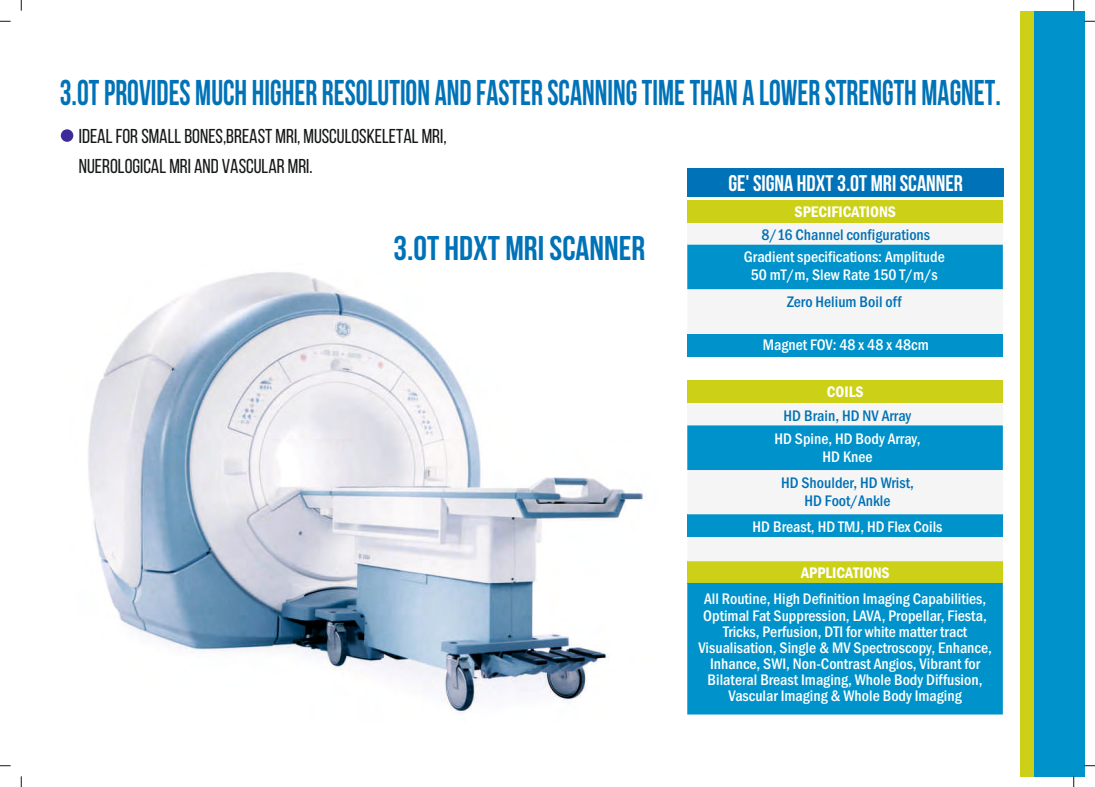
<style>
.page{position:relative;width:1095px;height:787px;background:#fff}
.page>*{position:absolute;margin:0;border:0;box-sizing:border-box;transform-origin:0 0}
.t1{font:700 35.75px "Bebas Neue";color:#0072b7;scale:.83 1}
.t2{font:700 34.25px "Bebas Neue";color:#0072b7}
.t3{font:700 22.62px "Bebas Neue";color:#fff}
.t4{font:20.12px/30.2px "Bebas Neue";color:#151616}
.t5{font:500 condensed 15.88px/16.1px "Franklin Gothic";color:#fff;text-align:center}
.t6{font:500 condensed 15.88px/18px "Franklin Gothic";color:#0072b7;text-align:center}
.t7{font:600 condensed 15.88px "Franklin Gothic";color:#fff}
</style>
<div class="page">
<div style="left:687px;top:222px;width:316px;height:23px;background:#f5f5f5"></div>
<img style="left:88px;top:272px;width:555px;height:442px">
<div style="left:1020px;top:11px;width:36px;height:765px;background:#ccd118"></div>
<div style="left:1034px;top:11px;width:50px;height:765px;background:#0093cb"></div>
<div style="left:687px;top:200px;width:316px;height:22px;background:#ccd118"></div>
<div style="left:687px;top:334px;width:316px;height:22px;background:#0093cb"></div>
<div style="left:687px;top:245px;width:316px;height:45px;background:#0093cb"></div>
<div style="left:687px;top:168px;width:316px;height:29px;background:#0072b7"></div>
<div style="left:687px;top:381px;width:316px;height:22px;background:#ccd118"></div>
<div style="left:687px;top:561px;width:316px;height:23px;background:#ccd118"></div>
<div style="left:687px;top:403px;width:316px;height:22px;background:#f5f5f5"></div>
<div style="left:687px;top:514px;width:316px;height:23px;background:#0093cb"></div>
<div style="left:687px;top:583px;width:316px;height:131px;background:#0093cb"></div>
<div style="left:687px;top:425px;width:316px;height:46px;background:#0093cb"></div>
<div style="left:61px;top:129px;width:12px;height:13px;background:#3c2b99;border-radius:50%"></div>
<h1 class="t1" style="left:60px;top:78px;width:1135px">3.0T PROVIDES MUCH HIGHER RESOLUTION AND FASTER SCANNING TIME THAN A LOWER STRENGTH MAGNET.</h1>
<p class="t4" style="left:79px;top:122px;width:369px">IDEAL FOR SMALL BONES,BREAST MRI, MUSCULOSKELETAL MRI,<br>NUEROLOGICAL MRI AND VASCULAR MRI.</p>
<h3 class="t3" style="left:728px;top:173px;width:236px">GE' SIGNA HDXT 3.0T MRI SCANNER</h3>
<h2 class="t2" style="left:394px;top:235px;width:253px">3.0T HDXT MRI SCANNER</h2>
<p class="t7" style="left:795px;top:205px;width:103px">SPECIFICATIONS</p>
<p class="t6" style="left:761px;top:227px;width:170px">8/16 Channel configurations</p>
<p class="t5" style="left:744px;top:249px;width:202px;line-height:18px">Gradient specifications: Amplitude<br>50 mT/m, Slew Rate 150 T/m/s</p>
<p class="t6" style="left:787px;top:294px;width:116px">Zero Helium Boil off</p>
<p class="t5" style="left:763px;top:338px;width:167px">Magnet FOV: 48 x 48 x 48cm</p>
<p class="t7" style="left:827px;top:386px;width:38px">COILS</p>
<p class="t6" style="left:784px;top:408px;width:129px">HD Brain, HD NV Array</p>
<p class="t5" style="left:774px;top:430px;width:148px;line-height:18px">HD Spine, HD Body Array,<br>HD Knee</p>
<p class="t6" style="left:781px;top:475px;width:134px">HD Shoulder, HD Wrist,<br>HD Foot/Ankle</p>
<p class="t5" style="left:752px;top:519px;width:191px">HD Breast, HD TMJ, HD Flex Coils</p>
<p class="t7" style="left:801px;top:567px;width:90px">APPLICATIONS</p>
<p class="t5" style="left:698px;top:592px;width:295px">All Routine, High Definition Imaging Capabilities, Optimal Fat Suppression, LAVA, Propellar, Fiesta, Tricks, Perfusion, DTI for white matter tract Visualisation, Single &amp; MV Spectroscopy, Enhance, Inhance, SWI, Non-Contrast Angios, Vibrant for Bilateral Breast Imaging, Whole Body Diffusion, Vascular Imaging &amp; Whole Body Imaging</p>
</div>
